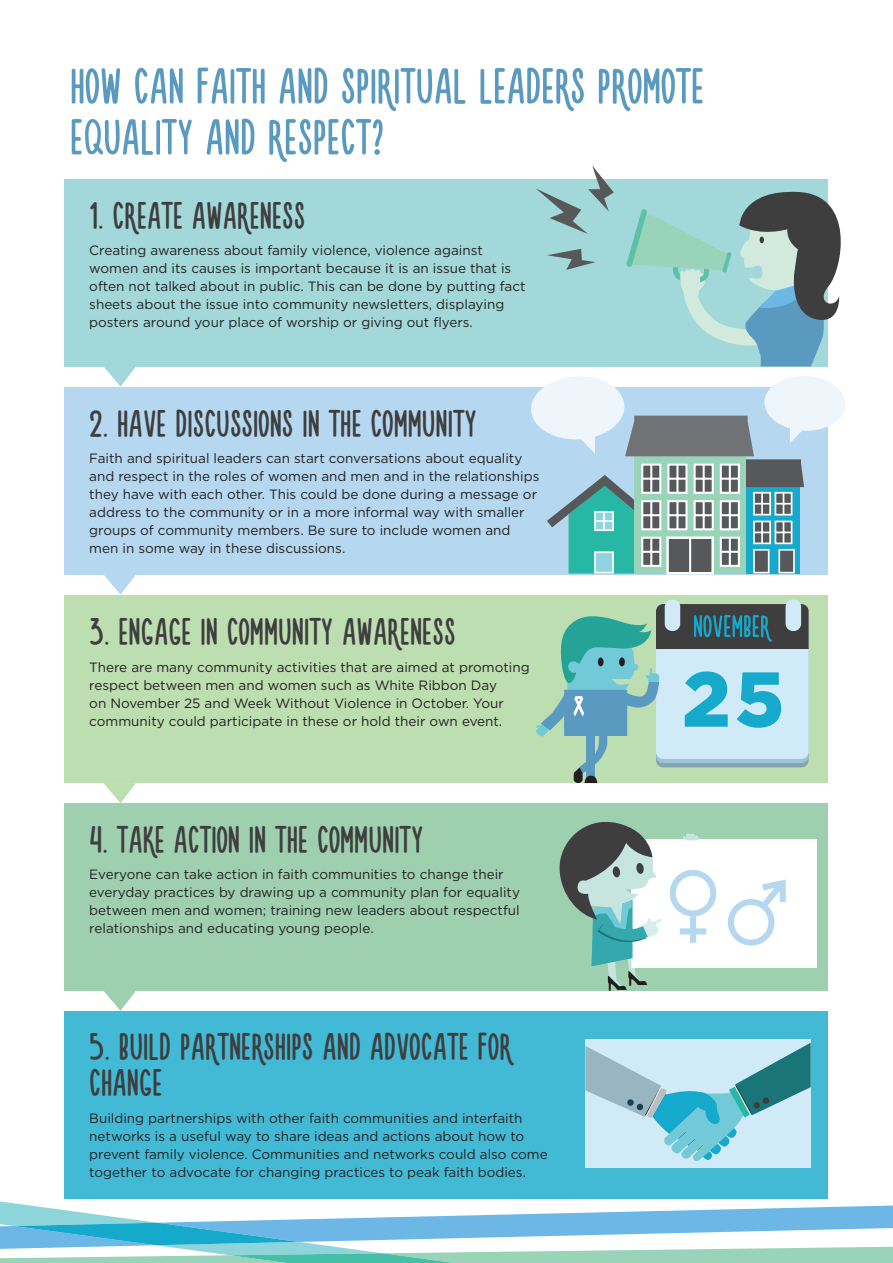
<style>
.page{position:relative;width:893px;height:1263px;background:#fff}
.page>*{position:absolute;margin:0;border:0;box-sizing:border-box;transform-origin:0 0}
.Heading___page_intro{font:55.5px/51px "Novito Nova";color:#5b9ac0}
.Bold_Sub_Heading{font:42px/36px "Novito Nova";color:#3e3e3f}
.Body_Copy{font:13.5px/18px "Gotham";color:#231f20}
</style>
<div class="page">
<svg style="left:0;top:1205px;width:893px;height:58px"></svg>
<div style="left:65px;top:179px;width:763px;height:187px;background:#a2d8da"></div>
<div style="left:65px;top:387px;width:763px;height:187px;background:#b5d7f0"></div>
<div style="left:65px;top:596px;width:763px;height:187px;background:#bddeb0"></div>
<div style="left:65px;top:803px;width:763px;height:188px;background:#9ed0af"></div>
<div style="left:65px;top:1011px;width:763px;height:187px;background:#43bad5"></div>
<svg style="left:547px;top:249px;width:48px;height:21px"></svg>
<svg style="left:536px;top:165px;width:78px;height:69px"></svg>
<svg style="left:626px;top:191px;width:215px;height:175px"></svg>
<svg style="left:531px;top:376px;width:314px;height:198px"></svg>
<hr style="left:729px;top:465px;width:2px;height:28px;background:#fff">
<div style="left:665px;top:599px;width:15px;height:32px;background:#d1eaf8;border-radius:7px"></div>
<div style="left:786px;top:599px;width:15px;height:32px;background:#d1eaf8;border-radius:7px"></div>
<svg style="left:536px;top:604px;width:273px;height:179px"></svg>
<svg style="left:103px;top:366px;width:33px;height:21px"></svg>
<svg style="left:103px;top:574px;width:33px;height:21px"></svg>
<svg style="left:103px;top:783px;width:33px;height:20px"></svg>
<svg style="left:104px;top:991px;width:32px;height:20px"></svg>
<div style="left:631px;top:840px;width:186px;height:128px;background:#fff"></div>
<svg style="left:682px;top:833px;width:18px;height:8px"></svg>
<div style="left:670px;top:870px;width:46px;height:46px;border:6px solid #b5d7f0;border-radius:50%"></div>
<div style="left:680px;top:928px;width:26px;height:6px;background:#b5d7f0"></div>
<div style="left:690px;top:916px;width:6px;height:27px;background:#b5d7f0"></div>
<div style="left:728px;top:899px;width:46px;height:46px;border:6px solid #b5d7f0;border-radius:50%"></div>
<svg style="left:756px;top:879px;width:30px;height:33px"></svg>
<svg style="left:559px;top:822px;width:103px;height:169px"></svg>
<div style="left:585px;top:1039px;width:226px;height:129px;background:#d1eaf8"></div>
<svg style="left:585px;top:1043px;width:226px;height:118px"></svg>
<p class="Heading___page_intro" style="left:70px;top:60px;width:636px">HOW CAN FAITH AND SPIRITUAL LEADERS PROMOTE<br>EQUALITY AND RESPECT?</p>
<p class="Bold_Sub_Heading" style="left:89px;top:197px;width:218px">1. CREATE AWARENESS</p>
<p class="Body_Copy" style="left:89px;top:241px;width:438px">Creating awareness about family violence, violence against women and its causes is important because it is an issue that is often not talked about in public. This can be done by putting fact sheets about the issue into community newsletters, displaying posters around your place of worship or giving out flyers.</p>
<p class="Bold_Sub_Heading" style="left:89px;top:405px;width:389px">2. HAVE DISCUSSIONS IN THE COMMUNITY</p>
<p class="Body_Copy" style="left:89px;top:449px;width:452px">Faith and spiritual leaders can start conversations about equality and respect in the roles of women and men and in the relationships they have with each other. This could be done during a message or address to the community or in a more informal way with smaller groups of community members. Be sure to include women and men in some way in these discussions.</p>
<p class="Bold_Sub_Heading" style="left:89px;top:613px;width:368px">3. ENGAGE IN COMMUNITY AWARENESS</p>
<p class="Body_Copy" style="left:89px;top:658px;width:442px">There are many community activities that are aimed at promoting respect between men and women such as White Ribbon Day<br>on November 25 and Week Without Violence in October. Your community could participate in these or hold their own event.</p>
<p class="Bold_Sub_Heading" style="left:89px;top:821px;width:336px">4. TAKE ACTION IN THE COMMUNITY</p>
<p class="Body_Copy" style="left:89px;top:865px;width:432px">Everyone can take action in faith communities to change their everyday practices by drawing up a community plan for equality between men and women; training new leaders about respectful relationships and educating young people.</p>
<p class="Bold_Sub_Heading" style="left:89px;top:1028px;width:424px">5. BUILD PARTNERSHIPS AND ADVOCATE FOR<br>CHANGE</p>
<p class="Body_Copy" style="left:89px;top:1109px;width:460px">Building partnerships with other faith communities and interfaith networks is a useful way to share ideas and actions about how to prevent family violence. Communities and networks could also come together to advocate for changing practices to peak faith bodies.</p>
</div>
